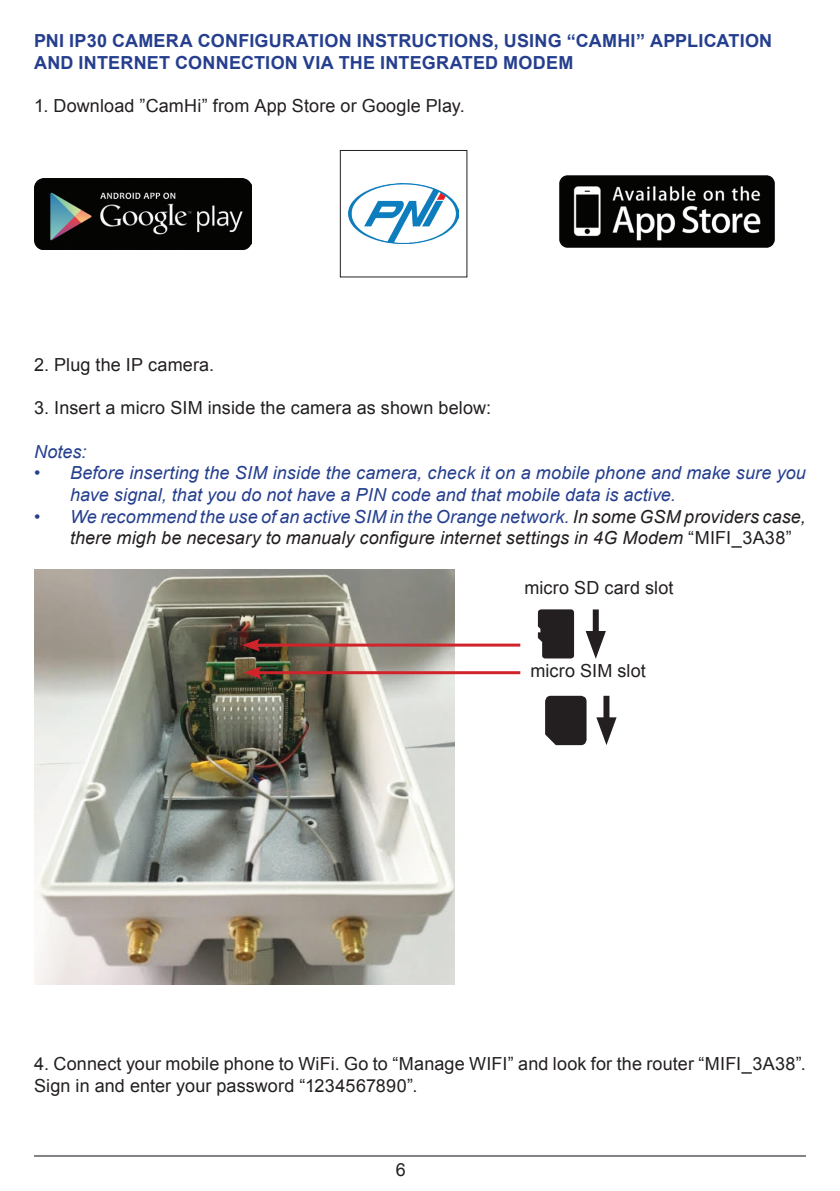
<style>
.page{position:relative;width:840px;height:1191px;background:#fff}
.page>*{position:absolute;margin:0;border:0;box-sizing:border-box;transform-origin:0 0}
.t1{font:18px/21.6px "Arial";letter-spacing:.01em;color:#231f20}
.t2{font:italic 18px/21.6px "Arial";letter-spacing:.005em;color:#231f20}
.Note{font:italic 18px/21.6px "Arial";letter-spacing:.005em;color:#253f8e}
.Bold{font:700 18px/21.6px "Arial";letter-spacing:.015em;color:#253f8e}
.s1{color:#253f8e}
.s2{font-style:normal}
</style>
<div class="page">
<hr style="left:34px;top:1155px;width:771px;height:2px;background:#808285">
<img style="left:34px;top:569px;width:420px;height:415px">
<hr style="left:254px;top:643px;width:266px;height:3px;background:#d1232a">
<svg style="left:242px;top:638px;width:18px;height:13px"></svg>
<hr style="left:256px;top:671px;width:264px;height:3px;background:#d1232a">
<svg style="left:244px;top:666px;width:17px;height:13px"></svg>
<div style="left:545px;top:696px;width:41px;height:49px;background:#231f20"></div>
<div style="left:603px;top:696px;width:6px;height:32px;background:#231f20"></div>
<svg style="left:596px;top:717px;width:20px;height:28px"></svg>
<div style="left:592px;top:609px;width:6px;height:33px;background:#231f20"></div>
<svg style="left:585px;top:631px;width:20px;height:28px"></svg>
<svg style="left:537px;top:609px;width:36px;height:49px;background:#353232"></svg>
<img style="left:559px;top:175px;width:216px;height:73px">
<img style="left:34px;top:178px;width:217px;height:71px">
<img style="left:348px;top:184px;width:110px;height:59px">
<div style="left:340px;top:150px;width:127px;height:127px;border:1px solid #231f20"></div>
<p class="Bold" style="left:34px;top:31px;width:739px">PNI IP30 CAMERA CONFIGURATION INSTRUCTIONS, USING “CAMHI” APPLICATION<br>AND INTERNET CONNECTION VIA THE INTEGRATED MODEM</p>
<p class="t1" style="left:34px;top:95px;width:432px">1. Download ”CamHi” from App Store or Google Play.</p>
<p class="t1" style="left:34px;top:354px;width:182px">2. Plug the IP camera.</p>
<p class="t1" style="left:34px;top:397px;width:458px">3. Insert a micro SIM inside the camera as shown below:</p>
<p class="Note" style="left:34px;top:441px;width:54px">Notes:</p>
<p class="Note" style="left:70px;top:462px;width:737px;text-indent:-36px">• Before inserting the SIM inside the camera, check it on a mobile phone and make sure you have signal, that you do not have a PIN code and that mobile data is active.</p>
<p class="t2" style="left:70px;top:505px;width:737px;text-indent:-36px"><span class="s1">• We recommend the use of an active SIM in the Orange network.</span> In some GSM providers case, there migh be necesary to manualy configure internet settings in 4G Modem <span class="s2">“MIFI_3A38”</span></p>
<p class="t1" style="left:524px;top:577px;width:150px">micro SD card slot</p>
<p class="t1" style="left:530px;top:660px;width:117px">micro SIM slot</p>
<p class="t1" style="left:34px;top:1053px;width:773px">4. Connect your mobile phone to WiFi. Go to “Manage WIFI” and look for the router “MIFI_3A38”.<br>Sign in and enter your password “1234567890”.</p>
<p class="t1" style="left:396px;top:1159px;width:12px">6</p>
</div>
